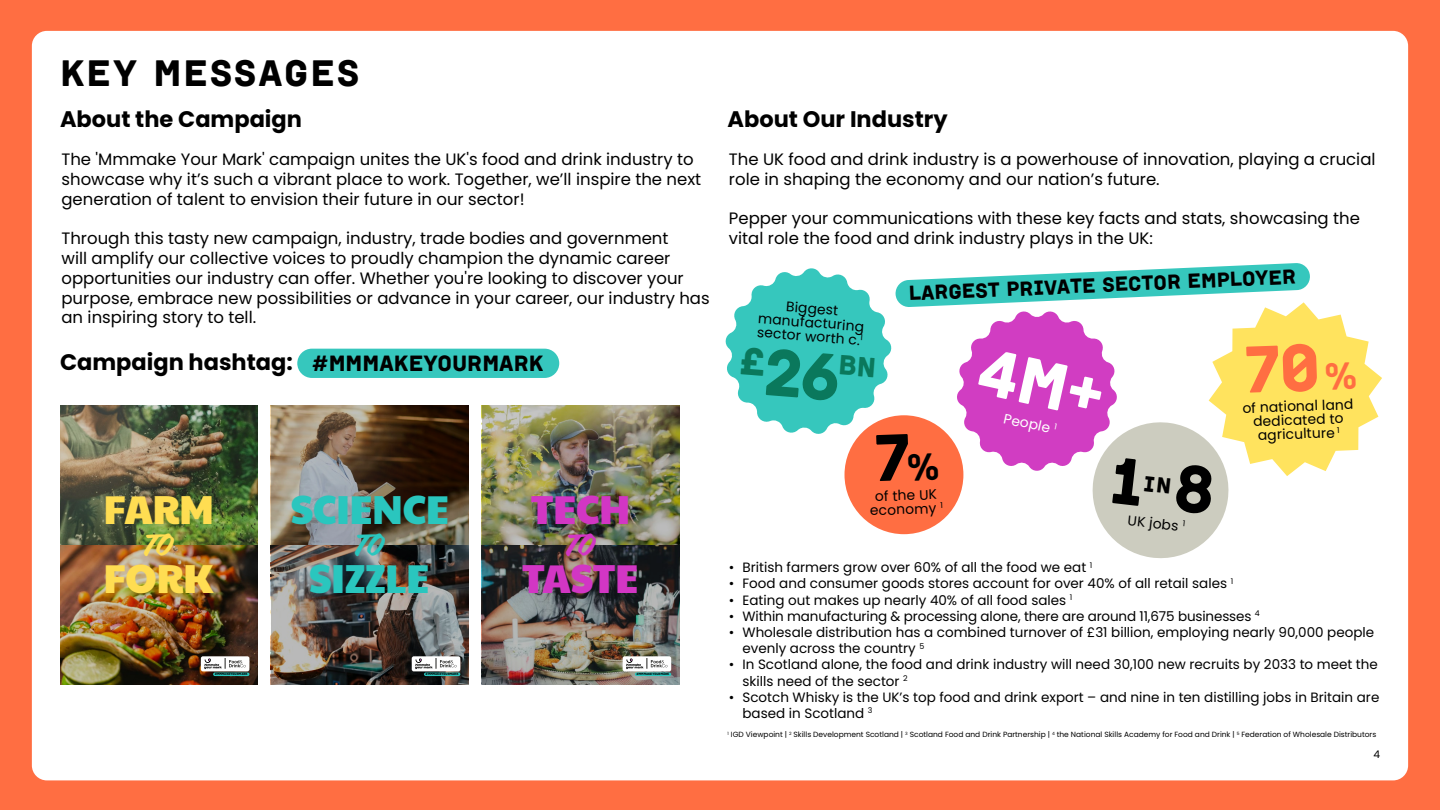
<style>
.page{position:relative;width:1440px;height:810px;background:#ff6e42}
.page>*{position:absolute;margin:0;border:0;box-sizing:border-box;transform-origin:0 0}
.t1{font:39.67px/68.4px "Paytone One";color:#2ac6be;text-align:center}
.t2{font:39.67px/68.4px "Paytone One";color:#d236c4}
.t3{font:39.67px/68.4px "Paytone One";color:#ffdd52}
.t4{font:37.5px "Institut";letter-spacing:.05em;color:#000}
.t5{font:29.92px "Coffee Service";color:#ffdd52}
.t6{font:29.92px "Coffee Service";color:#2ac6be}
.t7{font:29.92px "Coffee Service";color:#d236c4}
.t8{font:700 22.5px "Poppins";color:#000}
.t9{font:20.77px "Institut";color:#000}
.t10{font:16.5px/19.8px "Poppins";color:#000}
.t11{font:13.8px/13.8px "Poppins";color:#000;text-align:center}
.t12{font:13.8px "Poppins";color:#fff}
.t13{font:13.5px/16.2px "Poppins";color:#000}
.t14{font:10.5px "Poppins";color:#000}
.t15{font:7.5px "Poppins";color:#000}
.t16{font:3.22px "Institut";color:#000}
.s1{font-family:"Institut";font-weight:400}
</style>
<div class="page">
<div style="left:32px;top:31px;width:1376px;height:749px;background:#fff;border-radius:15px"></div>
<img style="left:60px;top:405px;width:198px;height:280px">
<div style="left:201px;top:656px;width:48px;height:15px;background:#fff;border-radius:2px"></div>
<svg style="left:204px;top:658px;width:42px;height:11px"></svg>
<hr style="left:213px;top:673px;width:36px;height:3px;background:#2ac6be;border-radius:2px">
<img style="left:271px;top:405px;width:198px;height:280px">
<div style="left:412px;top:656px;width:48px;height:15px;background:#fff;border-radius:2px"></div>
<svg style="left:415px;top:658px;width:42px;height:11px"></svg>
<hr style="left:424px;top:673px;width:36px;height:3px;background:#2ac6be;border-radius:2px">
<img style="left:482px;top:405px;width:198px;height:280px">
<div style="left:623px;top:656px;width:48px;height:15px;background:#fff;border-radius:2px"></div>
<svg style="left:626px;top:658px;width:41px;height:11px"></svg>
<hr style="left:635px;top:673px;width:36px;height:3px;background:#2ac6be;border-radius:2px">
<div style="left:297px;top:349px;width:262px;height:29px;background:#36c7bd;border-radius:15px"></div>
<svg style="left:725px;top:263px;width:657px;height:296px"></svg>
<h2 class="t4" style="left:60px;top:53px;width:301px">KEY MESSAGES</h2>
<h3 class="t8" style="left:60px;top:106px;width:244px">About the Campaign</h3>
<p class="t10" style="left:61px;top:149px;width:641px">The 'Mmmake Your Mark' campaign unites the UK's food and drink industry to showcase why it’s such a vibrant place to work. Together, we’ll inspire the next generation of talent to envision their future in our sector!</p>
<p class="t10" style="left:61px;top:229px;width:650px">Through this tasty new campaign, industry, trade bodies and government<br>will amplify our collective voices to proudly champion the dynamic career opportunities our industry can offer. Whether you're looking to discover your purpose, embrace new possibilities or advance in your career, our industry has an inspiring story to tell.</p>
<h3 class="t8" style="left:60px;top:349px;width:485px">Campaign hashtag: <span class="s1">#MMMAKEYOURMARK</span></h3>
<h1 class="t3" style="left:104px;top:474px;width:112px">FARM<br>FORK</h1>
<h3 class="t5" style="left:144px;top:525px;width:30px">TO</h3>
<h1 class="t1" style="left:291px;top:474px;width:160px">SCIENCE<br>SIZZLE</h1>
<h3 class="t6" style="left:354px;top:525px;width:30px">TO</h3>
<h1 class="t2" style="left:522px;top:474px;width:117px">TECH<br>TASTE</h1>
<h3 class="t7" style="left:565px;top:525px;width:30px">TO</h3>
<p class="t16" style="left:215px;top:673px;width:34px">#MMMAKEYOURMARK</p>
<p class="t16" style="left:426px;top:673px;width:34px">#MMMAKEYOURMARK</p>
<p class="t16" style="left:637px;top:673px;width:34px">#MMMAKEYOURMARK</p>
<h3 class="t8" style="left:728px;top:106px;width:222px">About Our Industry</h3>
<p class="t10" style="left:729px;top:149px;width:648px">The UK food and drink industry is a powerhouse of innovation, playing a crucial role in shaping the economy and our nation’s future.</p>
<p class="t10" style="left:729px;top:209px;width:632px">Pepper your communications with these key facts and stats, showcasing the vital role the food and drink industry plays in the UK:</p>
<p class="t11" style="left:760px;top:297px;width:108px;rotate:5deg">Biggest manufacturing sector worth c.</p>
<p class="t9" style="left:908px;top:284px;width:389px;rotate:-3deg">LARGEST PRIVATE SECTOR EMPLOYER</p>
<p class="t12" style="left:1006px;top:410px;width:55px;rotate:13deg">People <sup>1</sup></p>
<p class="t11" style="left:1242px;top:401px;width:112px;rotate:-2deg">of national land dedicated to agriculture <sup>1</sup></p>
<p class="t11" style="left:869px;top:490px;width:74px;rotate:-2deg">of the UK economy <sup>1</sup></p>
<p class="t11" style="left:1129px;top:513px;width:52px;rotate:7deg">UK jobs</p>
<p class="t13" style="left:729px;top:559px;width:365px">• British farmers grow over 60% of all the food we eat <sup>1</sup></p>
<p class="t13" style="left:729px;top:576px;width:506px">• Food and consumer goods stores account for over 40% of all retail sales <sup>1</sup></p>
<p class="t13" style="left:729px;top:592px;width:345px">• Eating out makes up nearly 40% of all food sales <sup>1</sup></p>
<p class="t13" style="left:729px;top:608px;width:532px">• Within manufacturing &amp; processing alone, there are around 11,675 businesses <sup>4</sup></p>
<p class="t13" style="left:742px;top:624px;width:633px;text-indent:-14px">• Wholesale distribution has a combined turnover of £31 billion, employing nearly 90,000 people evenly across the country <sup>5</sup></p>
<p class="t13" style="left:742px;top:657px;width:637px;text-indent:-14px">• In Scotland alone, the food and drink industry will need 30,100 new recruits by 2033 to meet the skills need of the sector <sup>2</sup></p>
<p class="t13" style="left:742px;top:689px;width:638px;text-indent:-14px">• Scotch Whisky is the UK’s top food and drink export – and nine in ten distilling jobs in Britain are based in Scotland <sup>3</sup></p>
<p class="t15" style="left:728px;top:730px;width:650px"><sup>1</sup> IGD Viewpoint | <sup>2</sup> Skills Development Scotland | <sup>3</sup> Scotland Food and Drink Partnership | <sup>4</sup> the National Skills Academy for Food and Drink | <sup>5</sup> Federation of Wholesale Distributors</p>
<p class="t14" style="left:1373px;top:748px;width:8px">4</p>
</div>
